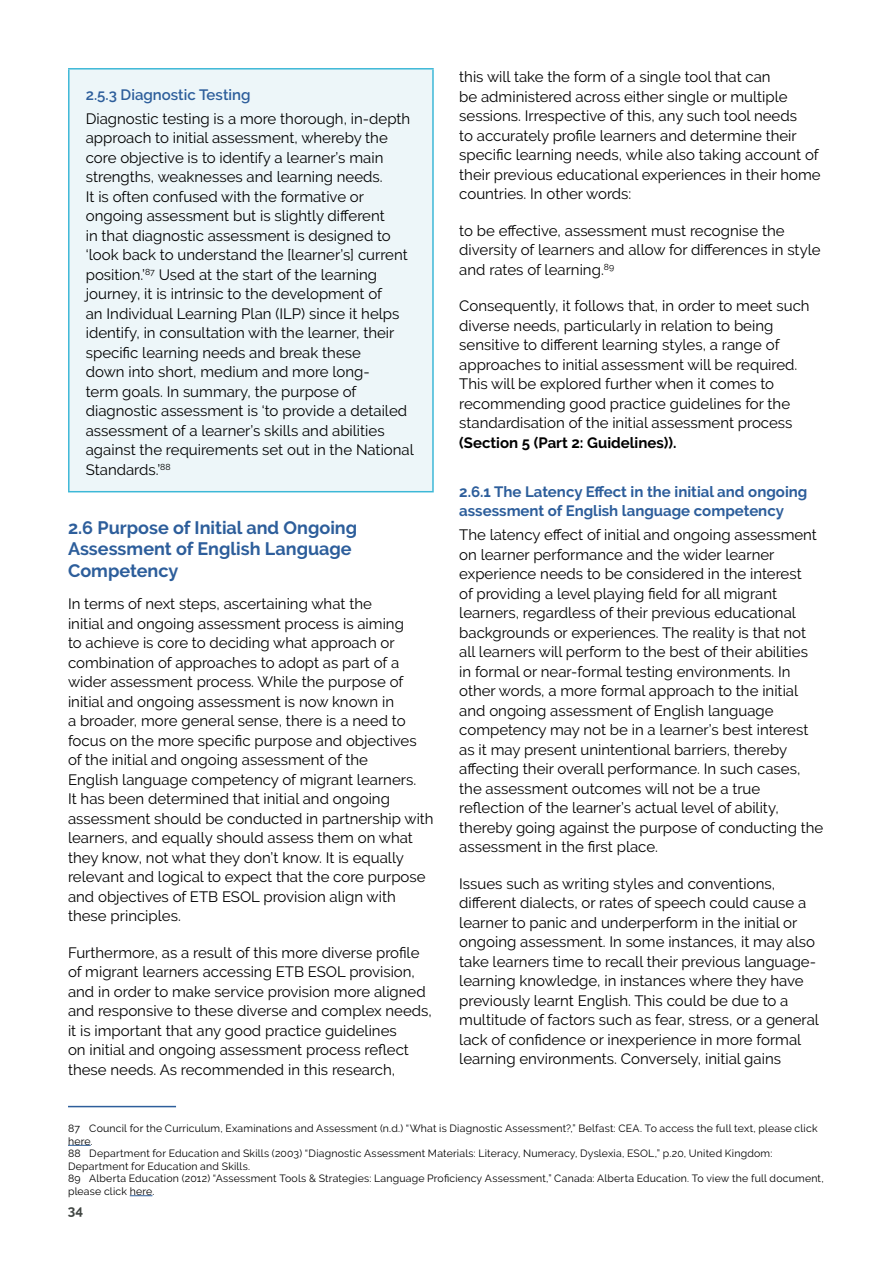
<style>
.page{position:relative;width:893px;height:1263px;background:#fff}
.page>*{position:absolute;margin:0;border:0;box-sizing:border-box;transform-origin:0 0}
.t1{font:700 18px/21.6px "Raleway";color:#2d5e9b}
.t2{font:15px/19.5px "Raleway";color:#000}
.t3{font:700 15px/19.5px "Raleway";color:#2d5e9b}
.t4{font:700 15px "Raleway";color:#000}
.t5{font:600 15px "Raleway";color:#2d5e9b}
.t6{font:700 13.5px "Raleway";color:#404542}
.t7{font:10.5px/12.6px "Raleway";letter-spacing:.02em;color:#000}
</style>
<div class="page">
<div style="left:69px;top:69px;width:364px;height:423px;background:#edf6f9"></div>
<hr style="left:68px;top:68px;width:366px;height:2px;background:#3db8d7">
<hr style="left:68px;top:70px;width:2px;height:421px;background:#3db8d7">
<hr style="left:432px;top:70px;width:2px;height:421px;background:#3db8d7">
<hr style="left:68px;top:491px;width:366px;height:1px;background:#3db8d7">
<hr style="left:68px;top:1106px;width:108px;height:1px;background:#2d5e9b">
<svg style="left:68px;top:1145px;width:23px;height:1px"></svg>
<svg style="left:130px;top:1195px;width:22px;height:1px"></svg>
<p class="t5" style="left:86px;top:86px;width:166px">2.5.3 Diagnostic Testing</p>
<p class="t2" style="left:86px;top:109px;width:330px">Diagnostic testing is a more thorough, in-depth approach to initial assessment, whereby the core objective is to identify a learner’s main strengths, weaknesses and learning needs.<br>It is often confused with the formative or ongoing assessment but is slightly different<br>in that diagnostic assessment is designed to ‘look back to understand the [learner’s] current position.’<sup>87</sup> Used at the start of the learning journey, it is intrinsic to the development of<br>an Individual Learning Plan (ILP) since it helps identify, in consultation with the learner, their specific learning needs and break these<br>down into short, medium and more long-<br>term goals. In summary, the purpose of diagnostic assessment is ‘to provide a detailed assessment of a learner’s skills and abilities against the requirements set out in the National Standards.’<sup>88</sup></p>
<p class="t1" style="left:68px;top:516px;width:291px">2.6 Purpose of Initial and Ongoing<br>Assessment of English Language<br>Competency</p>
<p class="t2" style="left:68px;top:594px;width:367px">In terms of next steps, ascertaining what the<br>initial and ongoing assessment process is aiming<br>to achieve is core to deciding what approach or combination of approaches to adopt as part of a wider assessment process. While the purpose of initial and ongoing assessment is now known in<br>a broader, more general sense, there is a need to focus on the more specific purpose and objectives of the initial and ongoing assessment of the<br>English language competency of migrant learners.<br>It has been determined that initial and ongoing assessment should be conducted in partnership with learners, and equally should assess them on what they know, not what they don’t know. It is equally relevant and logical to expect that the core purpose and objectives of ETB ESOL provision align with these principles.</p>
<p class="t2" style="left:68px;top:942px;width:365px">Furthermore, as a result of this more diverse profile of migrant learners accessing ETB ESOL provision, and in order to make service provision more aligned and responsive to these diverse and complex needs, it is important that any good practice guidelines<br>on initial and ongoing assessment process reflect these needs. As recommended in this research,</p>
<p class="t2" style="left:459px;top:67px;width:363px">this will take the form of a single tool that can<br>be administered across either single or multiple sessions. Irrespective of this, any such tool needs<br>to accurately profile learners and determine their specific learning needs, while also taking account of their previous educational experiences in their home countries. In other words:</p>
<p class="t2" style="left:459px;top:221px;width:363px">to be effective, assessment must recognise the diversity of learners and allow for differences in style and rates of learning.<sup>89</sup></p>
<p class="t2" style="left:459px;top:296px;width:352px">Consequently, it follows that, in order to meet such diverse needs, particularly in relation to being sensitive to different learning styles, a range of approaches to initial assessment will be required.<br>This will be explored further when it comes to recommending good practice guidelines for the standardisation of the initial assessment process</p>
<p class="t4" style="left:459px;top:434px;width:219px">(Section 5 (Part 2: Guidelines)).</p>
<p class="t3" style="left:459px;top:482px;width:350px">2.6.1 The Latency Effect in the initial and ongoing assessment of English language competency</p>
<p class="t2" style="left:459px;top:525px;width:366px">The latency effect of initial and ongoing assessment on learner performance and the wider learner experience needs to be considered in the interest<br>of providing a level playing field for all migrant learners, regardless of their previous educational backgrounds or experiences. The reality is that not all learners will perform to the best of their abilities in formal or near-formal testing environments. In other words, a more formal approach to the initial and ongoing assessment of English language competency may not be in a learner’s best interest as it may present unintentional barriers, thereby affecting their overall performance. In such cases, the assessment outcomes will not be a true reflection of the learner’s actual level of ability, thereby going against the purpose of conducting the assessment in the first place.</p>
<p class="t2" style="left:459px;top:874px;width:361px">Issues such as writing styles and conventions, different dialects, or rates of speech could cause a learner to panic and underperform in the initial or ongoing assessment. In some instances, it may also take learners time to recall their previous language&shy;learning knowledge, in instances where they have previously learnt English. This could be due to a multitude of factors such as fear, stress, or a general lack of confidence or inexperience in more formal learning environments. Conversely, initial gains</p>
<p class="t7" style="left:68px;top:1122px;width:757px">87 Council for the Curriculum, Examinations and Assessment (n.d.) “What is Diagnostic Assessment?,” Belfast: CEA. To access the full text, please click here.<br>88 Department for Education and Skills (2003) “Diagnostic Assessment Materials: Literacy, Numeracy, Dyslexia, ESOL,” p.20, United Kingdom:<br>Department for Education and Skills.<br>89 Alberta Education (2012) “Assessment Tools &amp; Strategies: Language Proficiency Assessment,” Canada: Alberta Education. To view the full document, please click here.</p>
<p class="t6" style="left:68px;top:1203px;width:17px">34</p>
</div>
